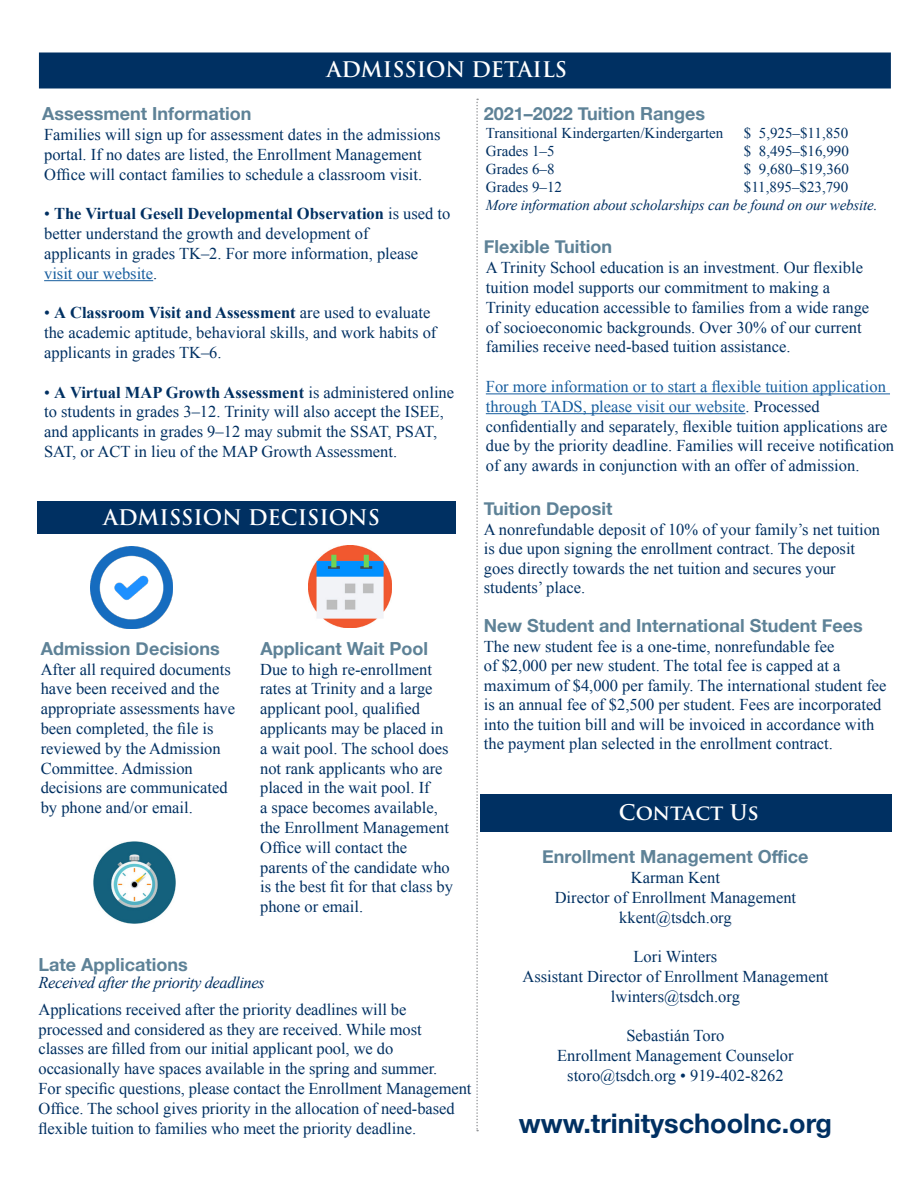
<style>
.page{position:relative;width:918px;height:1188px;background:#fff}
.page>*{position:absolute;margin:0;border:0;box-sizing:border-box;transform-origin:0 0}
.t1{font:700 27px "Helvetica Neue";color:#003062}
.t2{font:700 21px "Trajan Pro";color:#fff}
.t3{font:700 18px "Helvetica Neue";color:#5e8297}
.t4{font:16.5px/19.8px "Times New Roman";color:#003062}
.t5{font:italic 16.5px "Times New Roman";letter-spacing:-.025em;color:#003062}
.t6{font:16.5px "Times New Roman";color:#175d9e}
.t7{font:15px "Times New Roman";color:#003062}
.t8{font:italic 15px "Times New Roman";letter-spacing:-.01em;color:#003062}
.s1{font-weight:700}
.s2{color:#003062}
.s3{color:#175d9e}
</style>
<div class="page">
<div style="left:37px;top:501px;width:419px;height:33px;background:#003062"></div>
<img style="left:94px;top:841px;width:81px;height:82px">
<img style="left:91px;top:546px;width:82px;height:83px">
<hr style="left:486px;top:393px;width:404px;height:1px;background:#175d9e">
<hr style="left:486px;top:413px;width:259px;height:1px;background:#175d9e">
<div style="left:39px;top:52px;width:852px;height:36px;background:#003062;border:3px solid #003062"></div>
<svg style="left:476px;top:99px;width:2px;height:1032px"></svg>
<hr style="left:44px;top:280px;width:109px;height:1px;background:#175d9e">
<img style="left:308px;top:546px;width:83px;height:82px">
<div style="left:480px;top:794px;width:412px;height:37px;background:#003062"></div>
<p class="t2" style="left:327px;top:56px;width:242px">ADMISSION DETAILS</p>
<p class="t3" style="left:42px;top:100px;width:211px">Assessment Information</p>
<p class="t4" style="left:44px;top:125px;width:398px">Families will sign up for assessment dates in the admissions portal. If no dates are listed, the Enrollment Management<br>Office will contact families to schedule a classroom visit.</p>
<p class="t4" style="left:44px;top:204px;width:408px">• <span class="s1">The Virtual Gesell Developmental Observation</span> is used to better understand the growth and development of</p>
<p class="t4" style="left:44px;top:243px;width:376px">applicants in grades TK–2. For more information, please</p>
<p class="t6" style="left:44px;top:262px;width:115px">visit our website<span class="s2">.</span></p>
<p class="t4" style="left:44px;top:303px;width:394px">• <span class="s1">A Classroom Visit and Assessment</span> are used to evaluate the academic aptitude, behavioral skills, and work habits of applicants in grades TK–6.</p>
<p class="t4" style="left:44px;top:382px;width:412px">• <span class="s1">A Virtual MAP Growth Assessment</span> is administered online to students in grades 3–12. Trinity will also accept the ISEE, and applicants in grades 9–12 may submit the SSAT, PSAT, SAT, or ACT in lieu of the MAP Growth Assessment.</p>
<p class="t2" style="left:103px;top:504px;width:278px">ADMISSION DECISIONS</p>
<p class="t3" style="left:41px;top:634px;width:181px">Admission Decisions</p>
<p class="t4" style="left:41px;top:659px;width:196px">After all required documents have been received and the appropriate assessments have been completed, the file is reviewed by the Admission<br>Committee. Admission decisions are communicated by phone and/or email.</p>
<p class="t3" style="left:261px;top:634px;width:169px">Applicant Wait Pool</p>
<p class="t4" style="left:260px;top:659px;width:194px">Due to high re-enrollment rates at Trinity and a large applicant pool, qualified applicants may be placed in a wait pool. The school does not rank applicants who are placed in the wait pool. If<br>a space becomes available, the Enrollment Management<br>Office will contact the parents of the candidate who is the best fit for that class by phone or email.</p>
<p class="t3" style="left:39px;top:951px;width:151px">Late Applications</p>
<p class="t5" style="left:39px;top:971px;width:228px">Received after the priority deadlines</p>
<p class="t4" style="left:39px;top:999px;width:385px">Applications received after the priority deadlines will be processed and considered as they are received. While most</p>
<p class="t4" style="left:39px;top:1039px;width:400px">classes are filled from our initial applicant pool, we do occasionally have spaces available in the spring and summer.</p>
<p class="t4" style="left:39px;top:1078px;width:434px">For specific questions, please contact the Enrollment Management<br>Office. The school gives priority in the allocation of need-based flexible tuition to families who meet the priority deadline.</p>
<p class="t3" style="left:484px;top:100px;width:223px">2021–2022 Tuition Ranges</p>
<p class="t7" style="left:486px;top:123px;width:239px">Transitional Kindergarten/Kindergarten</p>
<p class="t7" style="left:744px;top:123px;width:106px">$ 5,925–$11,850</p>
<p class="t7" style="left:486px;top:141px;width:70px">Grades 1–5</p>
<p class="t7" style="left:744px;top:141px;width:107px">$ 8,495–$16,990</p>
<p class="t7" style="left:486px;top:159px;width:70px">Grades 6–8</p>
<p class="t7" style="left:744px;top:159px;width:107px">$ 9,680–$19,360</p>
<p class="t7" style="left:486px;top:177px;width:78px">Grades 9–12</p>
<p class="t7" style="left:744px;top:177px;width:106px">$11,895–$23,790</p>
<p class="t8" style="left:486px;top:195px;width:393px">More information about scholarships can be found on our website.</p>
<p class="t3" style="left:484px;top:233px;width:130px">Flexible Tuition</p>
<p class="t4" style="left:486px;top:258px;width:385px">A Trinity School education is an investment. Our flexible tuition model supports our commitment to making a Trinity education accessible to families from a wide range of socioeconomic backgrounds. Over 30% of our current families receive need-based tuition assistance.</p>
<p class="t4" style="left:486px;top:376px;width:410px"><span class="s3">For more information or to start a flexible tuition application through TADS, please visit our website</span>. Processed confidentially and separately, flexible tuition applications are due by the priority deadline. Families will receive notification of any awards in conjunction with an offer of admission.</p>
<p class="t3" style="left:484px;top:494px;width:130px">Tuition Deposit</p>
<p class="t4" style="left:484px;top:519px;width:398px">A nonrefundable deposit of 10% of your family’s net tuition is due upon signing the enrollment contract. The deposit goes directly towards the net tuition and secures your students’ place.</p>
<p class="t3" style="left:484px;top:611px;width:381px">New Student and International Student Fees</p>
<p class="t4" style="left:484px;top:636px;width:404px">The new student fee is a one-time, nonrefundable fee<br>of $2,000 per new student. The total fee is capped at a maximum of $4,000 per family. The international student fee is an annual fee of $2,500 per student. Fees are incorporated into the tuition bill and will be invoiced in accordance with the payment plan selected in the enrollment contract.</p>
<p class="t2" style="left:619px;top:799px;width:142px">Contact Us</p>
<p class="t3" style="left:542px;top:843px;width:268px">Enrollment Management Office</p>
<p class="t4" style="left:631px;top:867px;width:91px">Karman Kent</p>
<p class="t4" style="left:555px;top:887px;width:243px">Director of Enrollment Management</p>
<p class="t4" style="left:619px;top:907px;width:114px">kkent@tsdch.org</p>
<p class="t4" style="left:634px;top:947px;width:85px">Lori Winters</p>
<p class="t4" style="left:522px;top:966px;width:308px">Assistant Director of Enrollment Management</p>
<p class="t4" style="left:611px;top:986px;width:131px">lwinters@tsdch.org</p>
<p class="t4" style="left:626px;top:1026px;width:99px">Sebastián Toro</p>
<p class="t4" style="left:557px;top:1046px;width:238px">Enrollment Management Counselor</p>
<p class="t4" style="left:567px;top:1065px;width:218px">storo@tsdch.org • 919-402-8262</p>
<p class="t1" style="left:519px;top:1102px;width:315px">www.trinityschoolnc.org</p>
</div>
